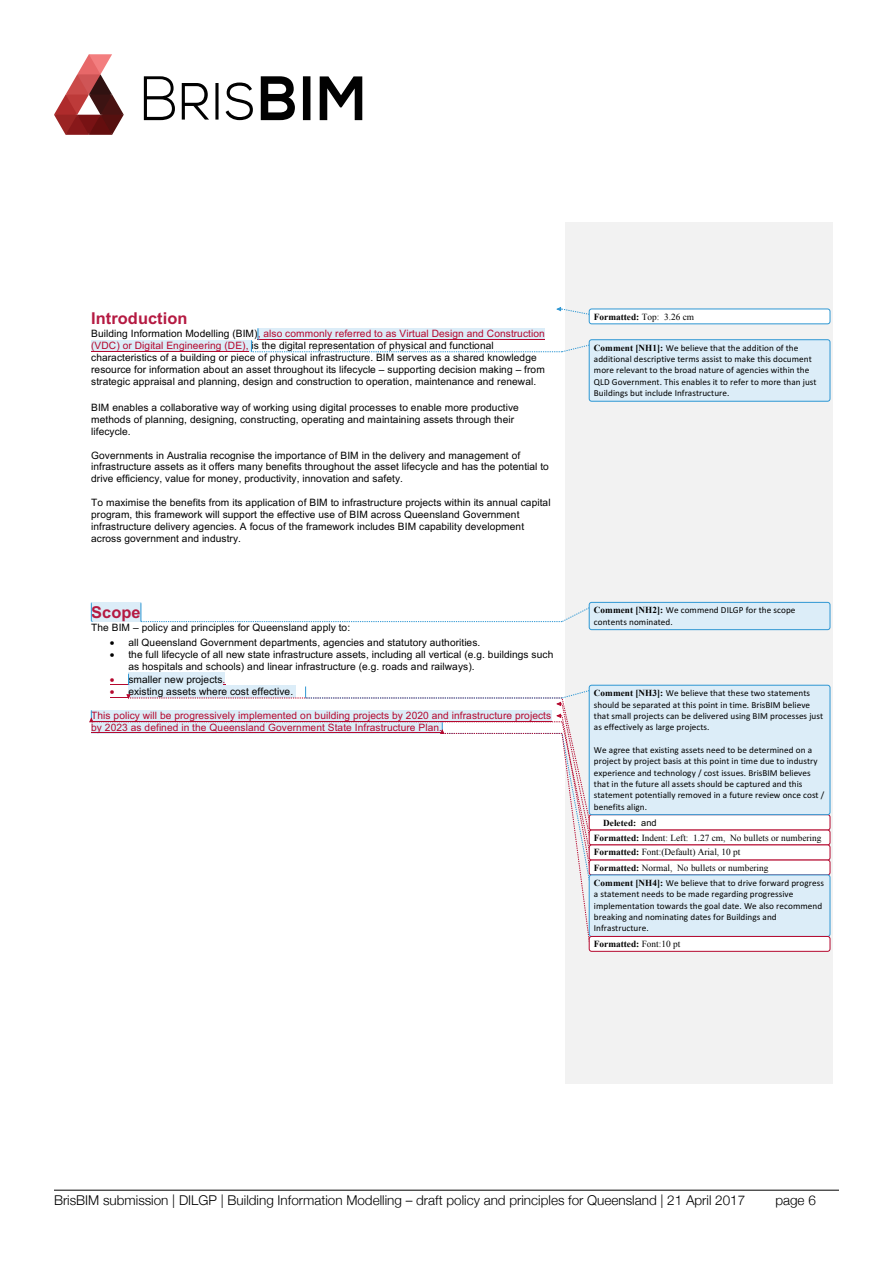
<style>
.page{position:relative;width:893px;height:1263px;background:#fff}
.page>*{position:absolute;margin:0;border:0;box-sizing:border-box;transform-origin:0 0}
.t1{font:700 16.35px "Arial";letter-spacing:.005em;color:#b51a42}
.t2{font:300 13.5px "Helvetica Neue";color:#000}
.t3{font:10.2px/11.9px "Arial";letter-spacing:.01em;color:#000}
.t4{font:10.2px/11.9px "Arial";letter-spacing:.01em;color:#b5082e}
.t5{font:9.3px/15px "Times New Roman";color:#000}
.t6{font:700 9.3px "Times New Roman";color:#000}
.t7{font:9.15px/11.4px "Calibri";letter-spacing:.005em;color:#000}
.t8{font:700 9.15px "Times New Roman";letter-spacing:.005em;color:#000}
.s1{color:#b5082e}
.s2{font-weight:400}
.s3{font-family:"Times New Roman";font-weight:700}
.s4{font-weight:700}
.s5{font-family:"Arial";font-weight:400}
</style>
<div class="page">
<hr style="left:54px;top:1190px;width:785px;height:1px;background:#000">
<svg style="left:144px;top:76px;width:218px;height:44px"></svg>
<svg style="left:54px;top:54px;width:70px;height:81px"></svg>
<div style="left:565px;top:222px;width:267px;height:861px;background:#f2f2f2"></div>
<div style="left:91px;top:340px;width:160px;height:12px;background:#dcedf8"></div>
<hr style="left:91px;top:351px;width:157px;height:1px;background:#b5082e">
<div style="left:91px;top:602px;width:50px;height:19px;background:#dcedf8"></div>
<svg style="left:91px;top:603px;width:2px;height:19px"></svg>
<div style="left:128px;top:672px;width:97px;height:13px;background:#dcedf8"></div>
<svg style="left:557px;top:307px;width:33px;height:8px"></svg>
<div style="left:589px;top:309px;width:241px;height:15px;background:#fff;border-radius:2px"></div>
<div style="left:589px;top:309px;width:241px;height:15px;border:1px solid #2e97d3;border-radius:2px"></div>
<svg style="left:251px;top:328px;width:338px;height:24px"></svg>
<div style="left:589px;top:340px;width:241px;height:61px;background:#dcedf8;border-radius:2px"></div>
<div style="left:589px;top:339px;width:241px;height:62px;border:1px solid #2e97d3;border-radius:2px"></div>
<svg style="left:141px;top:603px;width:448px;height:19px"></svg>
<div style="left:589px;top:602px;width:241px;height:28px;background:#dcedf8;border-radius:2px"></div>
<div style="left:589px;top:602px;width:241px;height:28px;border:1px solid #2e97d3;border-radius:2px"></div>
<div style="left:589px;top:815px;width:241px;height:15px;background:#fff;border-radius:2px"></div>
<div style="left:589px;top:814px;width:241px;height:16px;border:1px solid #b5082e;border-radius:2px"></div>
<div style="left:589px;top:685px;width:241px;height:130px;background:#dcedf8;border-radius:2px"></div>
<div style="left:589px;top:685px;width:241px;height:130px;border:1px solid #2e97d3;border-radius:2px"></div>
<div style="left:589px;top:830px;width:241px;height:15px;background:#fff;border-radius:2px"></div>
<div style="left:589px;top:830px;width:241px;height:15px;border:1px solid #b5082e;border-radius:2px"></div>
<div style="left:589px;top:845px;width:241px;height:15px;background:#fff;border-radius:2px"></div>
<div style="left:589px;top:845px;width:241px;height:15px;border:1px solid #b5082e;border-radius:2px"></div>
<div style="left:589px;top:860px;width:241px;height:15px;background:#fff;border-radius:2px"></div>
<div style="left:589px;top:860px;width:241px;height:15px;border:1px solid #b5082e;border-radius:2px"></div>
<div style="left:589px;top:875px;width:241px;height:61px;background:#dcedf8;border-radius:2px"></div>
<div style="left:589px;top:875px;width:241px;height:62px;border:1px solid #2e97d3;border-radius:2px"></div>
<svg style="left:89px;top:674px;width:501px;height:268px"></svg>
<div style="left:589px;top:936px;width:241px;height:15px;background:#fff;border-radius:2px"></div>
<div style="left:589px;top:936px;width:241px;height:15px;border:1px solid #b5082e;border-radius:2px"></div>
<h1 class="t1" style="left:91px;top:307px;width:98px">Introduction</h1>
<p class="t3" style="left:91px;top:328px;width:455px">Building Information Modelling (BIM)<span class="s1">, also commonly referred to as Virtual Design and Construction (VDC) or Digital Engineering (DE),</span> is the digital representation of physical and functional characteristics of a building or piece of physical infrastructure. BIM serves as a shared knowledge resource for information about an asset throughout its lifecycle – supporting decision making – from strategic appraisal and planning, design and construction to operation, maintenance and renewal.</p>
<p class="t3" style="left:91px;top:401px;width:429px">BIM enables a collaborative way of working using digital processes to enable more productive methods of planning, designing, constructing, operating and maintaining assets through their lifecycle.</p>
<p class="t3" style="left:91px;top:449px;width:459px">Governments in Australia recognise the importance of BIM in the delivery and management of infrastructure assets as it offers many benefits throughout the asset lifecycle and has the potential to drive efficiency, value for money, productivity, innovation and safety.</p>
<p class="t3" style="left:91px;top:497px;width:461px">To maximise the benefits from its application of BIM to infrastructure projects within its annual capital program, this framework will support the effective use of BIM across Queensland Government infrastructure delivery agencies. A focus of the framework includes BIM capability development across government and industry.</p>
<h1 class="t1" style="left:91px;top:600px;width:51px">Scope</h1>
<p class="t3" style="left:91px;top:621px;width:260px">The BIM – policy and principles for Queensland apply to:</p>
<p class="t3" style="left:110px;top:636px;width:372px">• all Queensland Government departments, agencies and statutory authorities.</p>
<p class="t3" style="left:128px;top:649px;width:426px;text-indent:-19px">• the full lifecycle of all new state infrastructure assets, including all vertical (e.g. buildings such as hospitals and schools) and linear infrastructure (e.g. roads and railways).</p>
<p class="t3" style="left:110px;top:673px;width:117px"><span class="s1">•</span> smaller new projects<span class="s1">.</span></p>
<p class="t3" style="left:110px;top:686px;width:185px"><span class="s1">•</span> existing assets where cost effective.</p>
<p class="t4" style="left:91px;top:710px;width:461px">This policy will be progressively implemented on building projects by 2020 and infrastructure projects by 2023 as defined in the Queensland Government State Infrastructure Plan.</p>
<p class="t6" style="left:594px;top:310px;width:102px">Formatted: <span class="s2">Top: 3.26 cm</span></p>
<p class="t7" style="left:594px;top:342px;width:224px"><span class="s3">Comment [NH1]:</span> We believe that the addition of the additional descriptive terms assist to make this document more relevant to the broad nature of agencies within the QLD Government. This enables it to refer to more than just Buildings but include Infrastructure.</p>
<p class="t7" style="left:594px;top:604px;width:203px"><span class="s3">Comment [NH2]:</span> We commend DILGP for the scope contents nominated.</p>
<p class="t7" style="left:594px;top:687px;width:231px"><span class="s3">Comment [NH3]:</span> We believe that these two statements should be separated at this point in time. BrisBIM believe that small projects can be delivered using BIM processes just as effectively as large projects.</p>
<p class="t7" style="left:594px;top:744px;width:232px">We agree that existing assets need to be determined on a project by project basis at this point in time due to industry experience and technology / cost issues. BrisBIM believes that in the future all assets should be captured and this statement potentially removed in a future review once cost / benefits align.</p>
<p class="t5" style="left:594px;top:830px;width:229px"><span class="s4">Formatted:</span> Indent: Left: 1.27 cm, No bullets or numbering<br><span class="s4">Formatted:</span> Font:(Default) Arial, 10 pt<br><span class="s4">Formatted:</span> Normal, No bullets or numbering</p>
<p class="t7" style="left:594px;top:877px;width:232px"><span class="s3">Comment [NH4]:</span> We believe that to drive forward progress a statement needs to be made regarding progressive implementation towards the goal date. We also recommend breaking and nominating dates for Buildings and Infrastructure.</p>
<p class="t6" style="left:594px;top:937px;width:88px">Formatted: <span class="s2">Font:10 pt</span></p>
<p class="t8" style="left:603px;top:816px;width:55px">Deleted: <span class="s5">and</span></p>
<h2 class="t2" style="left:54px;top:1190px;width:693px">BrisBIM submission | DILGP | Building Information Modelling – draft policy and principles for Queensland | 21 April 2017</h2>
<h2 class="t2" style="left:775px;top:1190px;width:42px">page 6</h2>
</div>
